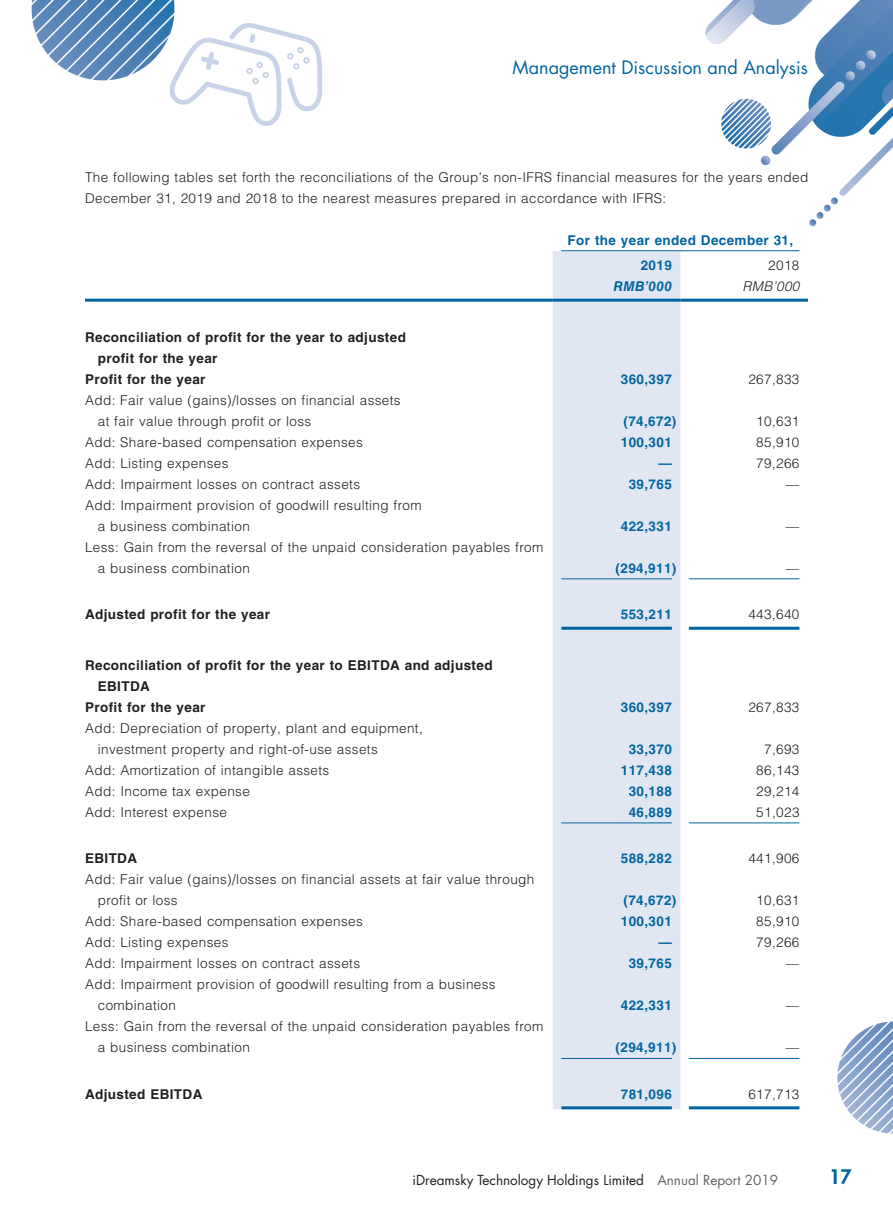
<style>
.page{position:relative;width:893px;height:1212px;background:#fff}
.page>*{position:absolute;margin:0;border:0;box-sizing:border-box;transform-origin:0 0}
.t1{font:800 19.5px "Futura Std";color:#0165a2}
.t2{font:18px "Futura Std";color:#0165a2}
._50_Table_txt{font:300 13.5px/21px "Helvetica LT Std";letter-spacing:.03em;color:#231f20}
._50_Table_txt-2{font:700 13.5px/21px "Helvetica LT Std";letter-spacing:.03em;color:#231f20}
._00_txt{font:300 13.5px/21px "Helvetica LT Std";letter-spacing:.03em;color:#231f20}
._50_Table_txt-3{font:700 13.5px "Helvetica LT Std";letter-spacing:.03em;color:#0165a2}
.t3{font:13.5px "Futura Std";color:#231f20}
._50_Table_txt-4{font:italic 700 13.5px "Helvetica LT Std";letter-spacing:.03em;color:#0165a2}
._50_Table_txt-5{font:italic 300 13.5px "Helvetica LT Std";letter-spacing:.03em;color:#231f20}
.s1{color:#636366}
</style>
<div class="page">
<img style="left:31px;top:0;width:862px;height:1134px">
<div style="left:553px;top:251px;width:127px;height:858px;background:#e1e7f2"></div>
<hr style="left:561px;top:250px;width:238px;height:1px;background:#0165a2">
<hr style="left:85px;top:299px;width:468px;height:3px;background:#0165a2">
<hr style="left:553px;top:299px;width:127px;height:3px;background:#0165a2">
<hr style="left:680px;top:299px;width:128px;height:3px;background:#0165a2">
<hr style="left:561px;top:578px;width:111px;height:1px;background:#0165a2">
<hr style="left:689px;top:578px;width:110px;height:1px;background:#0165a2">
<hr style="left:561px;top:627px;width:111px;height:3px;background:#0165a2">
<hr style="left:689px;top:627px;width:110px;height:3px;background:#0165a2">
<hr style="left:561px;top:822px;width:111px;height:1px;background:#0165a2">
<hr style="left:689px;top:822px;width:110px;height:1px;background:#0165a2">
<hr style="left:561px;top:1058px;width:111px;height:1px;background:#0165a2">
<hr style="left:689px;top:1058px;width:110px;height:1px;background:#0165a2">
<hr style="left:561px;top:1106px;width:111px;height:3px;background:#0165a2">
<hr style="left:689px;top:1106px;width:110px;height:3px;background:#0165a2">
<h2 class="t2" style="left:513px;top:56px;width:297px">Management Discussion and Analysis</h2>
<p class="_00_txt" style="left:85px;top:166px;width:725px">The following tables set forth the reconciliations of the Group’s non-IFRS financial measures for the years ended<br>December 31, 2019 and 2018 to the nearest measures prepared in accordance with IFRS:</p>
<p class="_50_Table_txt-3" style="left:568px;top:232px;width:227px">For the year ended December 31,</p>
<p class="_50_Table_txt-3" style="left:641px;top:257px;width:33px">2019</p>
<p class="_50_Table_txt" style="left:768px;top:255px;width:33px">2018</p>
<p class="_50_Table_txt-4" style="left:613px;top:278px;width:60px">RMB’000</p>
<p class="_50_Table_txt-5" style="left:742px;top:278px;width:59px">RMB’000</p>
<p class="_50_Table_txt-2" style="left:98px;top:326px;width:310px;text-indent:-13px">Reconciliation of profit for the year to adjusted profit for the year</p>
<p class="_50_Table_txt-2" style="left:85px;top:368px;width:122px">Profit for the year</p>
<p class="_50_Table_txt-3" style="left:621px;top:371px;width:53px">360,397</p>
<p class="_50_Table_txt" style="left:748px;top:368px;width:53px">267,833</p>
<p class="_50_Table_txt" style="left:98px;top:389px;width:304px;text-indent:-13px">Add: Fair value (gains)/losses on financial assets at fair value through profit or loss</p>
<p class="_50_Table_txt-3" style="left:623px;top:413px;width:54px">(74,672)</p>
<p class="_50_Table_txt" style="left:756px;top:410px;width:45px">10,631</p>
<p class="_50_Table_txt" style="left:85px;top:431px;width:279px">Add: Share-based compensation expenses</p>
<p class="_50_Table_txt-3" style="left:621px;top:434px;width:53px">100,301</p>
<p class="_50_Table_txt" style="left:756px;top:431px;width:45px">85,910</p>
<p class="_50_Table_txt" style="left:85px;top:452px;width:145px">Add: Listing expenses</p>
<p class="_50_Table_txt-3" style="left:658px;top:455px;width:15px">—</p>
<p class="_50_Table_txt" style="left:756px;top:452px;width:45px">79,266</p>
<p class="_50_Table_txt" style="left:85px;top:473px;width:277px">Add: Impairment losses on contract assets</p>
<p class="_50_Table_txt-3" style="left:629px;top:476px;width:45px">39,765</p>
<p class="_50_Table_txt" style="left:786px;top:473px;width:15px">—</p>
<p class="_50_Table_txt" style="left:98px;top:494px;width:325px;text-indent:-13px">Add: Impairment provision of goodwill resulting from a business combination</p>
<p class="_50_Table_txt-3" style="left:621px;top:518px;width:53px">422,331</p>
<p class="_50_Table_txt" style="left:786px;top:515px;width:15px">—</p>
<p class="_50_Table_txt" style="left:98px;top:536px;width:447px;text-indent:-13px">Less: Gain from the reversal of the unpaid consideration payables from a business combination</p>
<p class="_50_Table_txt-3" style="left:616px;top:560px;width:62px">(294,911)</p>
<p class="_50_Table_txt" style="left:786px;top:557px;width:15px">—</p>
<p class="_50_Table_txt-2" style="left:85px;top:604px;width:186px">Adjusted profit for the year</p>
<p class="_50_Table_txt-3" style="left:621px;top:606px;width:53px">553,211</p>
<p class="_50_Table_txt" style="left:748px;top:604px;width:53px">443,640</p>
<p class="_50_Table_txt-2" style="left:98px;top:654px;width:396px;text-indent:-13px">Reconciliation of profit for the year to EBITDA and adjusted<br>EBITDA</p>
<p class="_50_Table_txt-2" style="left:85px;top:696px;width:122px">Profit for the year</p>
<p class="_50_Table_txt-3" style="left:621px;top:699px;width:53px">360,397</p>
<p class="_50_Table_txt" style="left:748px;top:696px;width:53px">267,833</p>
<p class="_50_Table_txt" style="left:98px;top:717px;width:327px;text-indent:-13px">Add: Depreciation of property, plant and equipment, investment property and right-of-use assets</p>
<p class="_50_Table_txt-3" style="left:629px;top:741px;width:45px">33,370</p>
<p class="_50_Table_txt" style="left:764px;top:738px;width:37px">7,693</p>
<p class="_50_Table_txt" style="left:85px;top:759px;width:246px">Add: Amortization of intangible assets</p>
<p class="_50_Table_txt-3" style="left:621px;top:762px;width:53px">117,438</p>
<p class="_50_Table_txt" style="left:756px;top:759px;width:45px">86,143</p>
<p class="_50_Table_txt" style="left:85px;top:780px;width:166px">Add: Income tax expense</p>
<p class="_50_Table_txt-3" style="left:629px;top:783px;width:45px">30,188</p>
<p class="_50_Table_txt" style="left:756px;top:780px;width:45px">29,214</p>
<p class="_50_Table_txt" style="left:85px;top:801px;width:143px">Add: Interest expense</p>
<p class="_50_Table_txt-3" style="left:629px;top:804px;width:45px">46,889</p>
<p class="_50_Table_txt" style="left:756px;top:801px;width:45px">51,023</p>
<p class="_50_Table_txt-2" style="left:85px;top:848px;width:54px">EBITDA</p>
<p class="_50_Table_txt-3" style="left:621px;top:850px;width:53px">588,282</p>
<p class="_50_Table_txt" style="left:748px;top:848px;width:53px">441,906</p>
<p class="_50_Table_txt" style="left:98px;top:869px;width:438px;text-indent:-13px">Add: Fair value (gains)/losses on financial assets at fair value through profit or loss</p>
<p class="_50_Table_txt-3" style="left:623px;top:892px;width:54px">(74,672)</p>
<p class="_50_Table_txt" style="left:756px;top:890px;width:45px">10,631</p>
<p class="_50_Table_txt" style="left:85px;top:911px;width:279px">Add: Share-based compensation expenses</p>
<p class="_50_Table_txt-3" style="left:621px;top:913px;width:53px">100,301</p>
<p class="_50_Table_txt" style="left:756px;top:911px;width:45px">85,910</p>
<p class="_50_Table_txt" style="left:85px;top:932px;width:145px">Add: Listing expenses</p>
<p class="_50_Table_txt-3" style="left:658px;top:934px;width:15px">—</p>
<p class="_50_Table_txt" style="left:756px;top:932px;width:45px">79,266</p>
<p class="_50_Table_txt" style="left:85px;top:953px;width:277px">Add: Impairment losses on contract assets</p>
<p class="_50_Table_txt-3" style="left:629px;top:955px;width:45px">39,765</p>
<p class="_50_Table_txt" style="left:786px;top:953px;width:15px">—</p>
<p class="_50_Table_txt" style="left:98px;top:974px;width:399px;text-indent:-13px">Add: Impairment provision of goodwill resulting from a business combination</p>
<p class="_50_Table_txt-3" style="left:621px;top:997px;width:53px">422,331</p>
<p class="_50_Table_txt" style="left:786px;top:995px;width:15px">—</p>
<p class="_50_Table_txt" style="left:98px;top:1016px;width:447px;text-indent:-13px">Less: Gain from the reversal of the unpaid consideration payables from a business combination</p>
<p class="_50_Table_txt-3" style="left:616px;top:1039px;width:62px">(294,911)</p>
<p class="_50_Table_txt" style="left:786px;top:1037px;width:15px">—</p>
<p class="_50_Table_txt-2" style="left:85px;top:1083px;width:119px">Adjusted EBITDA</p>
<p class="_50_Table_txt-3" style="left:621px;top:1086px;width:53px">781,096</p>
<p class="_50_Table_txt" style="left:748px;top:1083px;width:53px">617,713</p>
<p class="t3" style="left:413px;top:1171px;width:367px">iDreamsky Technology Holdings Limited <span class="s1">Annual Report 2019</span></p>
<h1 class="t1" style="left:829px;top:1164px;width:24px">17</h1>
</div>
